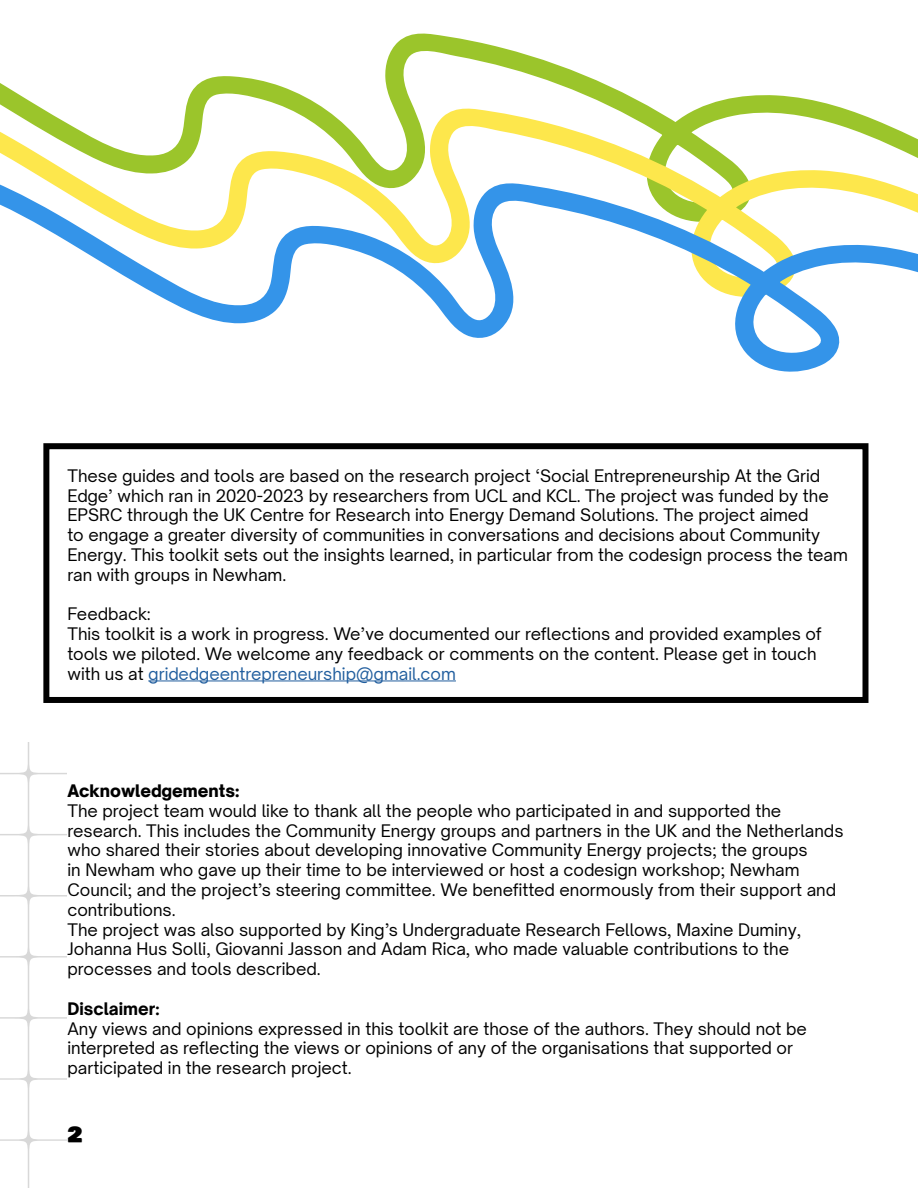
<style>
.page{position:relative;width:918px;height:1188px;background:#fff}
.page>*{position:absolute;margin:0;border:0;box-sizing:border-box;transform-origin:0 0}
.t1{font:21px "Bowlby One SC";color:#000}
.t2{font:16.5px/19.8px "Open Sauce Sans";color:#000}
.t3{font:900 16.5px "Open Sauce Sans";color:#000}
.t4{font:800 16.5px "Open Sauce Sans";color:#000}
.s1{color:#215e9e}
</style>
<div class="page">
<svg style="left:0;top:742px;width:66px;height:446px"></svg>
<svg style="left:0;top:39px;width:860px;height:75px"></svg>
<svg style="left:0;top:114px;width:918px;height:258px"></svg>
<hr style="left:148px;top:681px;width:308px;height:1px;background:#215e9e">
<div style="left:43px;top:443px;width:825px;height:260px;border:6px solid #000"></div>
<p class="t2" style="left:68px;top:465px;width:782px">These guides and tools are based on the research project ‘Social Entrepreneurship At the Grid Edge’ which ran in 2020-2023 by researchers from UCL and KCL. The project was funded by the EPSRC through the UK Centre for Research into Energy Demand Solutions. The project aimed<br>to engage a greater diversity of communities in conversations and decisions about Community Energy. This toolkit sets out the insights learned, in particular from the codesign process the team ran with groups in Newham.</p>
<p class="t2" style="left:68px;top:604px;width:756px">Feedback:<br>This toolkit is a work in progress. We’ve documented our reflections and provided examples of tools we piloted. We welcome any feedback or comments on the content. Please get in touch with us at <span class="s1">gridedgeentrepreneurship@gmail.com</span></p>
<p class="t3" style="left:68px;top:780px;width:173px">Acknowledgements:</p>
<p class="t2" style="left:68px;top:800px;width:778px">The project team would like to thank all the people who participated in and supported the research. This includes the Community Energy groups and partners in the UK and the Netherlands who shared their stories about developing innovative Community Energy projects; the groups<br>in Newham who gave up their time to be interviewed or host a codesign workshop; Newham Council; and the project’s steering committee. We benefitted enormously from their support and contributions.<br>The project was also supported by King’s Undergraduate Research Fellows, Maxine Duminy, Johanna Hus Solli, Giovanni Jasson and Adam Rica, who made valuable contributions to the processes and tools described.</p>
<p class="t4" style="left:68px;top:998px;width:94px">Disclaimer:</p>
<p class="t2" style="left:68px;top:1018px;width:741px">Any views and opinions expressed in this toolkit are those of the authors. They should not be interpreted as reflecting the views or opinions of any of the organisations that supported or participated in the research project.</p>
<p class="t1" style="left:68px;top:1119px;width:16px">2</p>
</div>
